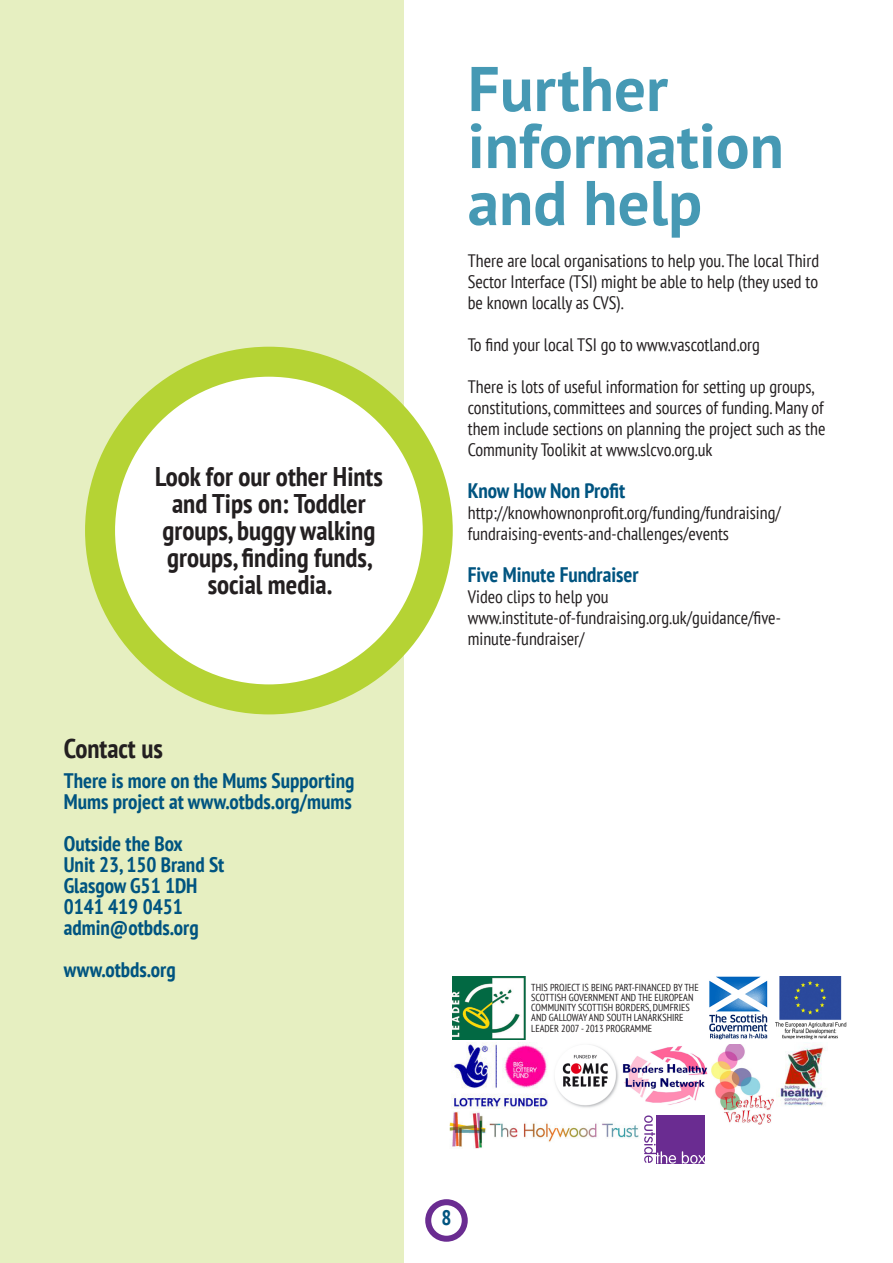
<style>
.page{position:relative;width:893px;height:1263px;background:#fff}
.page>*{position:absolute;margin:0;border:0;box-sizing:border-box;transform-origin:0 0}
.formaltitle{font:700 63px/57px "PT Sans";color:#4699b4}
.subhead{font:700 condensed 27px/27px "PT Sans";color:#231f20;text-align:center}
.subsubhead{font:700 condensed 21px/21px "PT Sans";color:#005480}
.text{font:condensed 18px/21px "PT Sans";color:#231f20}
.text-2{font:condensed 10.2px/10.2px "PT Sans";color:#231f20}
</style>
<div class="page">
<div style="left:425px;top:1199px;width:43px;height:43px;border:6px solid #6a2c91;border-radius:50%"></div>
<div style="left:0;top:0;width:404px;height:1263px;background:#e6efc1"></div>
<div style="left:100px;top:362px;width:338px;height:337px;background:#fff;border-radius:50%"></div>
<div style="left:85px;top:347px;width:368px;height:367px;border:30px solid #b5d334;border-radius:50%"></div>
<svg style="left:656px;top:1163px;width:49px;height:1px"></svg>
<svg style="left:644px;top:1115px;width:61px;height:48px;background:#8654a5"></svg>
<img style="left:452px;top:1043px;width:96px;height:65px">
<img style="left:555px;top:1045px;width:153px;height:63px">
<img style="left:449px;top:1111px;width:190px;height:37px">
<img style="left:711px;top:1044px;width:63px;height:80px">
<img style="left:775px;top:977px;width:71px;height:62px">
<img style="left:453px;top:977px;width:73px;height:62px">
<img style="left:709px;top:976px;width:59px;height:64px">
<img style="left:778px;top:1047px;width:48px;height:59px">
<p class="subhead" style="left:155px;top:462px;width:229px">Look for our other Hints and Tips on: Toddler groups, buggy walking groups, finding funds, social media.</p>
<p class="subhead" style="left:64px;top:734px;width:101px">Contact us</p>
<p class="subsubhead" style="left:64px;top:769px;width:292px">There is more on the Mums Supporting<br>Mums project at www.otbds.org/mums</p>
<p class="subsubhead" style="left:64px;top:832px;width:121px">Outside the Box</p>
<p class="subsubhead" style="left:64px;top:853px;width:162px">Unit 23, 150 Brand St</p>
<p class="subsubhead" style="left:64px;top:874px;width:135px">Glasgow G51 1DH</p>
<p class="subsubhead" style="left:64px;top:895px;width:121px">0141 419 0451</p>
<p class="subsubhead" style="left:64px;top:916px;width:136px">admin@otbds.org</p>
<p class="subsubhead" style="left:64px;top:958px;width:113px">www.otbds.org</p>
<p class="formaltitle" style="left:468px;top:59px;width:318px">Further information and help</p>
<p class="text" style="left:468px;top:250px;width:353px;text-align:justify">There are local organisations to help you. The local Third Sector Interface (TSI) might be able to help (they used to be known locally as CVS).</p>
<p class="text" style="left:468px;top:334px;width:294px">To find your local TSI go to www.vascotland.org</p>
<p class="text" style="left:468px;top:376px;width:359px">There is lots of useful information for setting up groups, constitutions, committees and sources of funding. Many of them include sections on planning the project such as the Community Toolikit at www.slcvo.org.uk</p>
<p class="subsubhead" style="left:468px;top:480px;width:159px">Know How Non Profit</p>
<p class="text" style="left:468px;top:502px;width:315px">http://knowhownonprofit.org/funding/fundraising/ fundraising-events-and-challenges/events</p>
<p class="subsubhead" style="left:468px;top:564px;width:172px">Five Minute Fundraiser</p>
<p class="text" style="left:468px;top:586px;width:143px">Video clips to help you</p>
<p class="text" style="left:468px;top:607px;width:315px">www.institute-of-fundraising.org.uk/guidance/five&shy;minute-fundraiser/</p>
<p class="text-2" style="left:531px;top:982px;width:169px">THIS PROJECT IS BEING PART-FINANCED BY THE SCOTTISH GOVERNMENT AND THE EUROPEAN COMMUNITY SCOTTISH BORDERS, DUMFRIES AND GALLOWAY AND SOUTH LANARKSHIRE LEADER 2007 - 2013 PROGRAMME</p>
<p class="subsubhead" style="left:441px;top:1206px;width:12px">8</p>
</div>
